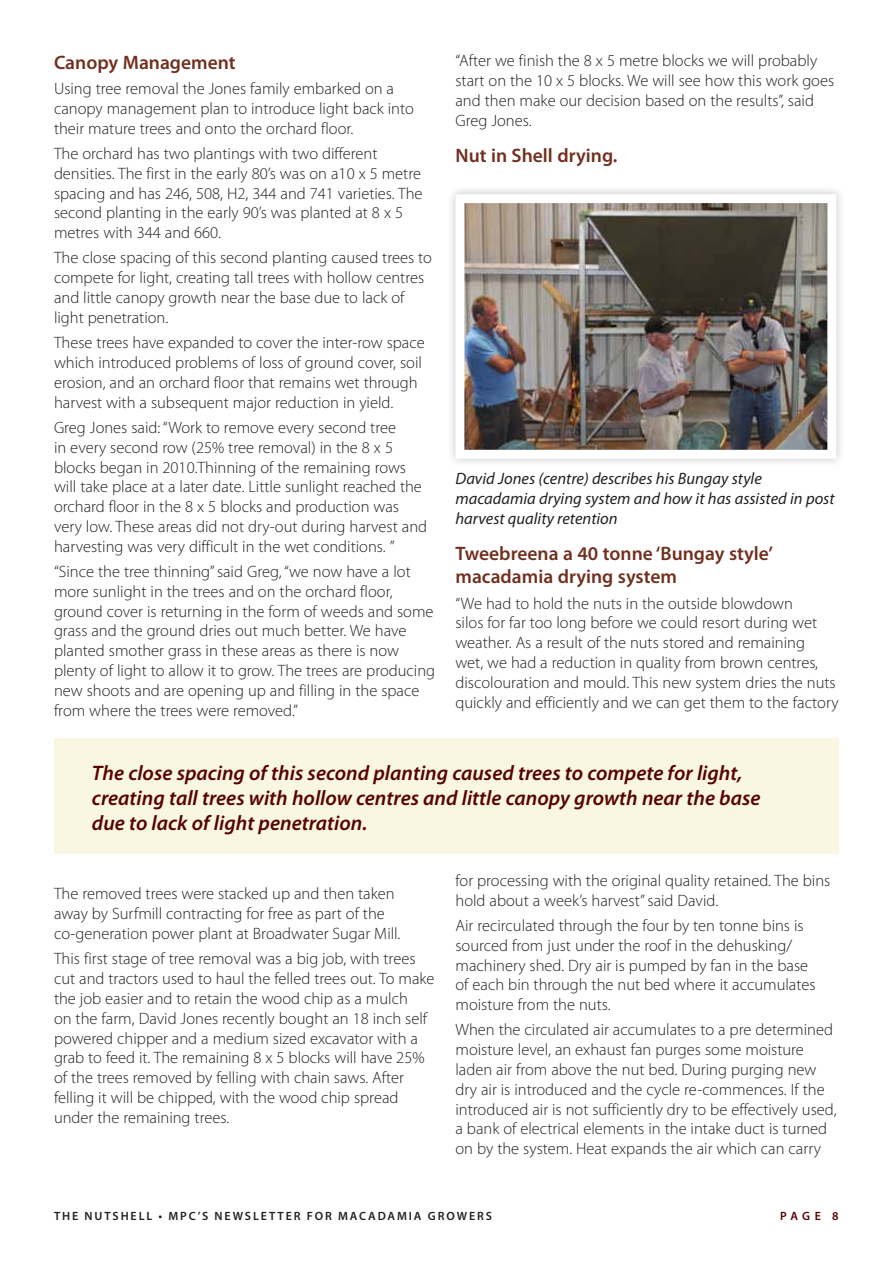
<style>
.page{position:relative;width:893px;height:1263px;background:#fff}
.page>*{position:absolute;margin:0;border:0;box-sizing:border-box;transform-origin:0 0}
.t1{font:italic 600 21px/25.2px "Myriad Pro";color:#570300}
.t2{font:600 19.5px/23.4px "Myriad Pro";color:#71301f}
.t3{font:300 16.5px/19.8px "Myriad Pro";color:#231f20}
.t4{font:italic 16.5px/19.8px "Myriad Pro";color:#231f20}
.t5{font:600 12px "Myriad Pro";letter-spacing:.155em;color:#231f20}
.t6{font:600 12px "Myriad Pro";color:#570300}
</style>
<div class="page">
<div style="left:446px;top:185px;width:399px;height:282px;background:#231f20;opacity:.25"></div>
<img style="left:465px;top:204px;width:361px;height:245px">
<div style="left:455px;top:194px;width:381px;height:265px;border:9px solid #fff"></div>
<div style="left:54px;top:738px;width:785px;height:115px;background:#f9f6e2"></div>
<p class="t2" style="left:54px;top:51px;width:183px">Canopy Management</p>
<p class="t3" style="left:54px;top:79px;width:361px">Using tree removal the Jones family embarked on a canopy management plan to introduce light back into their mature trees and onto the orchard floor.</p>
<p class="t3" style="left:54px;top:144px;width:370px">The orchard has two plantings with two different densities. The first in the early 80’s was on a10 x 5 metre spacing and has 246, 508, H2, 344 and 741 varieties. The second planting in the early 90’s was planted at 8 x 5 metres with 344 and 660.</p>
<p class="t3" style="left:54px;top:248px;width:379px">The close spacing of this second planting caused trees to compete for light, creating tall trees with hollow centres and little canopy growth near the base due to lack of light penetration.</p>
<p class="t3" style="left:54px;top:333px;width:372px">These trees have expanded to cover the inter-row space which introduced problems of loss of ground cover, soil erosion, and an orchard floor that remains wet through harvest with a subsequent major reduction in yield.</p>
<p class="t3" style="left:54px;top:418px;width:375px">Greg Jones said: “Work to remove every second tree<br>in every second row (25% tree removal) in the 8 x 5 blocks began in 2010.Thinning of the remaining rows will take place at a later date. Little sunlight reached the orchard floor in the 8 x 5 blocks and production was very low. These areas did not dry-out during harvest and harvesting was very difficult in the wet conditions. ”</p>
<p class="t3" style="left:54px;top:562px;width:383px">“Since the tree thinning” said Greg, “we now have a lot more sunlight in the trees and on the orchard floor, ground cover is returning in the form of weeds and some grass and the ground dries out much better. We have planted smother grass in these areas as there is now plenty of light to allow it to grow. The trees are producing new shoots and are opening up and filling in the space from where the trees were removed.”</p>
<p class="t3" style="left:455px;top:51px;width:380px">“After we finish the 8 x 5 metre blocks we will probably start on the 10 x 5 blocks. We will see how this work goes and then make our decision based on the results”, said Greg Jones.</p>
<p class="t2" style="left:455px;top:144px;width:164px">Nut in Shell drying.</p>
<p class="t4" style="left:455px;top:469px;width:381px">David Jones (centre) describes his Bungay style macadamia drying system and how it has assisted in post harvest quality retention</p>
<p class="t2" style="left:455px;top:542px;width:319px">Tweebreena a 40 tonne ‘Bungay style’ macadamia drying system</p>
<p class="t3" style="left:455px;top:593px;width:385px">“We had to hold the nuts in the outside blowdown<br>silos for far too long before we could resort during wet weather. As a result of the nuts stored and remaining<br>wet, we had a reduction in quality from brown centres, discolouration and mould. This new system dries the nuts quickly and efficiently and we can get them to the factory</p>
<p class="t1" style="left:92px;top:760px;width:670px">The close spacing of this second planting caused trees to compete for light, creating tall trees with hollow centres and little canopy growth near the base due to lack of light penetration.</p>
<p class="t3" style="left:54px;top:884px;width:348px">The removed trees were stacked up and then taken away by Surfmill contracting for free as part of the co-generation power plant at Broadwater Sugar Mill.</p>
<p class="t3" style="left:54px;top:949px;width:382px">This first stage of tree removal was a big job, with trees cut and tractors used to haul the felled trees out. To make the job easier and to retain the wood chip as a mulch<br>on the farm, David Jones recently bought an 18 inch self powered chipper and a medium sized excavator with a grab to feed it. The remaining 8 x 5 blocks will have 25% of the trees removed by felling with chain saws. After felling it will be chipped, with the wood chip spread under the remaining trees.</p>
<p class="t3" style="left:455px;top:871px;width:376px">for processing with the original quality retained. The bins hold about a week’s harvest” said David.</p>
<p class="t3" style="left:455px;top:916px;width:362px">Air recirculated through the four by ten tonne bins is sourced from just under the roof in the dehusking/ machinery shed. Dry air is pumped by fan in the base of each bin through the nut bed where it accumulates moisture from the nuts.</p>
<p class="t3" style="left:455px;top:1020px;width:383px">When the circulated air accumulates to a pre determined moisture level, an exhaust fan purges some moisture laden air from above the nut bed. During purging new dry air is introduced and the cycle re-commences. If the introduced air is not sufficiently dry to be effectively used, a bank of electrical elements in the intake duct is turned on by the system. Heat expands the air which can carry</p>
<p class="t5" style="left:54px;top:1209px;width:60px">The NUTSHELL</p>
<p class="t5" style="left:158px;top:1209px;width:335px">• MPC’s new slet t er f or mac adamia grow ers</p>
<p class="t6" style="left:780px;top:1209px;width:60px">Page 8</p>
</div>
